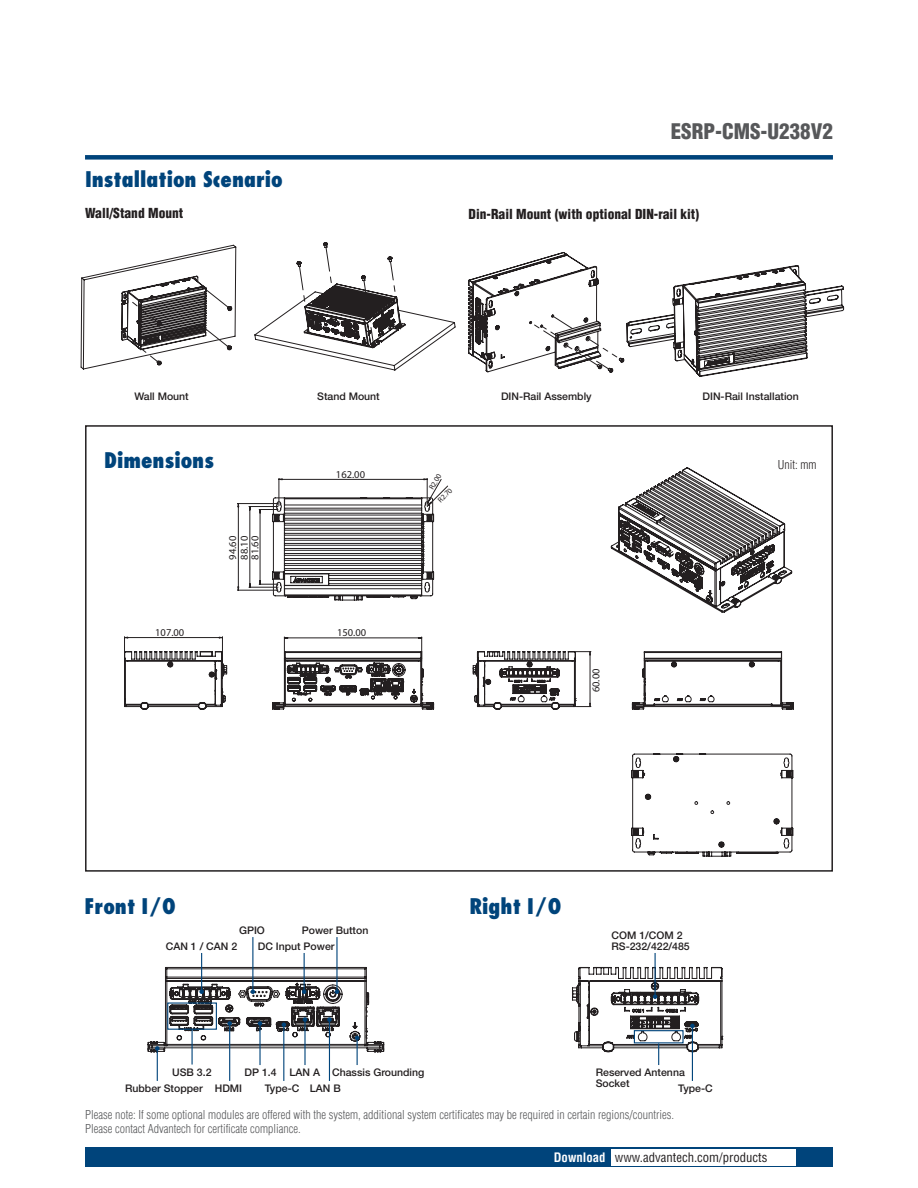
<style>
.page{position:relative;width:918px;height:1188px;background:#fff}
.page>*{position:absolute;margin:0;border:0;box-sizing:border-box;transform-origin:0 0}
.t1{font:800 condensed 21px "Futura";color:#00447b}
.t2{font:900 condensed 21px "Helvetica";color:#57585a}
.t3{font:900 condensed 13.5px "Helvetica";color:#231f20}
.t4{font:condensed 12.75px "Helvetica";color:#231f20}
.t5{font:300 condensed 12px/13.5px "Helvetica";color:#57585a}
.t6{font:300 condensed 12px "Helvetica";color:#231f20}
.t7{font:500 10.5px/11.2px "Helvetica Neue";color:#231f20}
.t8{font:10.5px/11.1px "Myriad Pro";color:#231f20;text-align:justify}
.t9{font:7.5px "Myriad Pro";color:#231f20}
.s1{font-weight:700;color:#fff}
</style>
<div class="page">
<div style="left:85px;top:155px;width:748px;height:5px;background:#00447b"></div>
<div style="left:85px;top:1147px;width:748px;height:20px;background:#00447b"></div>
<div style="left:611px;top:1149px;width:184px;height:16px;background:#fff"></div>
<div style="left:85px;top:425px;width:748px;height:447px;border:2px solid #231f20"></div>
<svg style="left:80px;top:244px;width:157px;height:126px"></svg>
<svg style="left:254px;top:242px;width:202px;height:129px"></svg>
<svg style="left:468px;top:252px;width:376px;height:125px"></svg>
<svg style="left:610px;top:467px;width:183px;height:146px"></svg>
<svg style="left:631px;top:753px;width:163px;height:104px"></svg>
<svg style="left:249px;top:478px;width:199px;height:123px"></svg>
<hr style="left:237px;top:503px;width:41px;height:1px;background:#231f20">
<hr style="left:237px;top:590px;width:41px;height:1px;background:#231f20">
<hr style="left:238px;top:504px;width:1px;height:86px;background:#231f20">
<svg style="left:631px;top:651px;width:163px;height:59px"></svg>
<svg style="left:472px;top:651px;width:119px;height:59px"></svg>
<svg style="left:272px;top:637px;width:163px;height:73px"></svg>
<svg style="left:124px;top:637px;width:103px;height:73px"></svg>
<hr style="left:201px;top:953px;width:1px;height:39px;background:#00447b">
<hr style="left:655px;top:953px;width:1px;height:44px;background:#00447b">
<hr style="left:304px;top:953px;width:1px;height:39px;background:#00447b">
<hr style="left:252px;top:937px;width:1px;height:55px;background:#00447b">
<hr style="left:336px;top:937px;width:2px;height:55px;background:#00447b">
<hr style="left:229px;top:1023px;width:1px;height:58px;background:#00447b">
<hr style="left:157px;top:1048px;width:1px;height:33px;background:#00447b">
<hr style="left:283px;top:1025px;width:1px;height:56px;background:#00447b">
<hr style="left:329px;top:1020px;width:1px;height:61px;background:#00447b">
<svg style="left:147px;top:965px;width:238px;height:100px"></svg>
<hr style="left:692px;top:1026px;width:1px;height:55px;background:#00447b">
<svg style="left:572px;top:967px;width:151px;height:98px"></svg>
<h1 class="t1" style="left:85px;top:166px;width:199px">Installation Scenario</h1>
<p class="t3" style="left:85px;top:205px;width:100px">Wall/Stand Mount</p>
<h1 class="t2" style="left:671px;top:118px;width:164px">ESRP-CMS-U238V2</h1>
<p class="t3" style="left:469px;top:205px;width:232px">Din-Rail Mount (with optional DIN-rail kit)</p>
<p class="t7" style="left:134px;top:390px;width:56px">Wall Mount</p>
<p class="t7" style="left:317px;top:390px;width:64px">Stand Mount</p>
<p class="t7" style="left:501px;top:390px;width:92px">DIN-Rail Assembly</p>
<p class="t7" style="left:703px;top:390px;width:98px">DIN-Rail Installation</p>
<h1 class="t1" style="left:104px;top:447px;width:111px">Dimensions</h1>
<p class="t8" style="left:227px;top:560px;width:25px;rotate:-90deg">94.60<br>88.10<br>81.60</p>
<p class="t8" style="left:155px;top:627px;width:31px">107.00</p>
<p class="t8" style="left:336px;top:468px;width:31px">162.00</p>
<p class="t9" style="left:427px;top:487px;width:19px;rotate:-60deg">R2.00</p>
<p class="t9" style="left:436px;top:498px;width:19px;rotate:-45deg">R2.70</p>
<p class="t8" style="left:337px;top:627px;width:31px">150.00</p>
<p class="t8" style="left:590px;top:692px;width:25px;rotate:-90deg">60.00</p>
<p class="t6" style="left:778px;top:457px;width:40px">Unit: mm</p>
<h1 class="t1" style="left:84px;top:893px;width:93px">Front I/O</h1>
<h1 class="t1" style="left:470px;top:893px;width:93px">Right I/O</h1>
<p class="t7" style="left:166px;top:941px;width:73px">CAN 1 / CAN 2</p>
<p class="t7" style="left:612px;top:929px;width:80px">COM 1/COM 2<br>RS-232/422/485</p>
<p class="t7" style="left:239px;top:925px;width:27px">GPIO</p>
<p class="t7" style="left:302px;top:925px;width:68px">Power Button</p>
<p class="t7" style="left:258px;top:941px;width:78px">DC Input Power</p>
<p class="t7" style="left:172px;top:1066px;width:41px">USB 3.2</p>
<p class="t7" style="left:245px;top:1066px;width:181px">DP 1.4 LAN A Chassis Grounding</p>
<p class="t7" style="left:596px;top:1066px;width:91px">Reserved Antenna<br>Socket</p>
<p class="t7" style="left:125px;top:1083px;width:119px">Rubber Stopper HDMI</p>
<p class="t7" style="left:265px;top:1083px;width:77px">Type-C LAN B</p>
<p class="t7" style="left:678px;top:1083px;width:36px">Type-C</p>
<p class="t5" style="left:85px;top:1108px;width:591px">Please note: If some optional modules are offered with the system, additional system certificates may be required in certain regions/countries.<br>Please contact Advantech for certificate compliance.</p>
<p class="t4" style="left:554px;top:1149px;width:215px"><span class="s1">Download</span> www.advantech.com/products</p>
</div>
